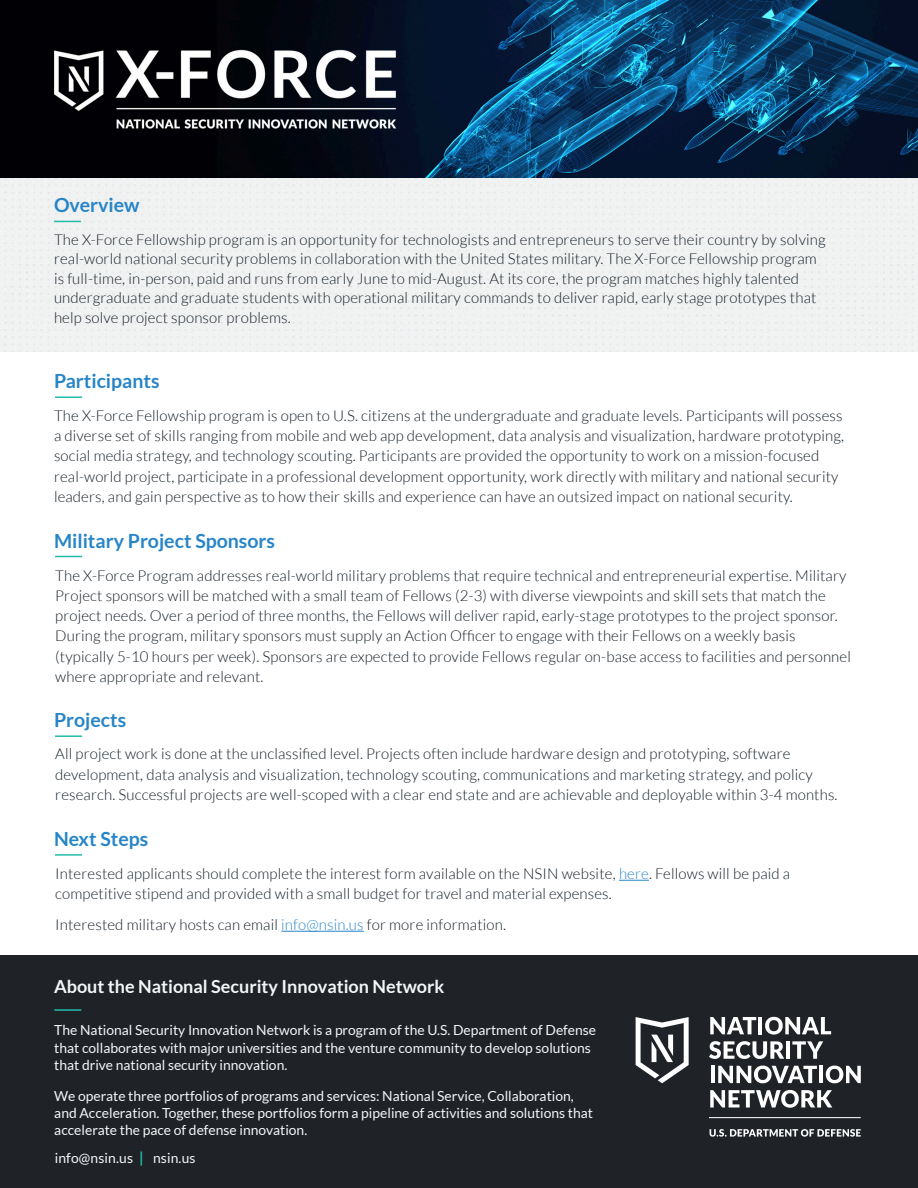
<style>
.page{position:relative;width:918px;height:1188px;background:#fff}
.page>*{position:absolute;margin:0;border:0;box-sizing:border-box;transform-origin:0 0}
.t1{font:700 19.5px "Lato";color:#2785c7}
.t2{font:700 18px "Lato";color:#f4f7f7}
.t3{font:300 15px/20.2px "Lato";letter-spacing:.01em;color:#121d26}
.t4{font:13.8px/17.2px "Lato";color:#f4f7f7}
.s1{color:#2785c7}
.s2{color:#f3f6f7}
.s3{font-weight:700;font-size:15px;color:#22bcac}
</style>
<div class="page">
<img style="left:0;top:0;width:918px;height:352px">
<svg style="left:54px;top:221px;width:27px;height:1px"></svg>
<hr style="left:619px;top:880px;width:30px;height:1px;background:#2785c7">
<hr style="left:281px;top:931px;width:83px;height:1px;background:#2785c7">
<hr style="left:55px;top:396px;width:27px;height:2px;background:#22bcac">
<svg style="left:55px;top:556px;width:27px;height:1px"></svg>
<hr style="left:55px;top:735px;width:27px;height:2px;background:#22bcac">
<hr style="left:55px;top:854px;width:27px;height:2px;background:#22bcac">
<div style="left:0;top:956px;width:918px;height:232px;background:#1f2328"></div>
<hr style="left:54px;top:1009px;width:27px;height:2px;background:#22bcac">
<svg style="left:636px;top:1017px;width:53px;height:66px"></svg>
<svg style="left:710px;top:1017px;width:46px;height:17px"></svg>
<hr style="left:758px;top:1017px;width:4px;height:17px;background:#fff">
<svg style="left:765px;top:1017px;width:66px;height:18px"></svg>
<svg style="left:709px;top:1041px;width:75px;height:18px"></svg>
<hr style="left:786px;top:1041px;width:4px;height:18px;background:#fff">
<svg style="left:792px;top:1041px;width:31px;height:18px"></svg>
<hr style="left:711px;top:1066px;width:4px;height:17px;background:#fff">
<svg style="left:718px;top:1066px;width:99px;height:17px"></svg>
<hr style="left:819px;top:1066px;width:4px;height:17px;background:#fff">
<svg style="left:826px;top:1066px;width:35px;height:17px"></svg>
<svg style="left:710px;top:1090px;width:122px;height:18px"></svg>
<hr style="left:709px;top:1117px;width:152px;height:1px;background:#fff">
<svg style="left:710px;top:1129px;width:151px;height:8px"></svg>
<p class="t1" style="left:54px;top:194px;width:87px">Overview</p>
<p class="t3" style="left:54px;top:230px;width:773px;line-height:19.5px">The X-Force Fellowship program is an opportunity for technologists and entrepreneurs to serve their country by solving real-world national security problems in collaboration with the United States military. The X-Force Fellowship program is full-time, in-person, paid and runs from early June to mid-August. At its core, the program matches highly talented undergraduate and graduate students with operational military commands to deliver rapid, early stage prototypes that help solve project sponsor problems.</p>
<p class="t1" style="left:54px;top:370px;width:107px">Participants</p>
<p class="t3" style="left:54px;top:405px;width:792px">The X-Force Fellowship program is open to U.S. citizens at the undergraduate and graduate levels. Participants will possess a diverse set of skills ranging from mobile and web app development, data analysis and visualization, hardware prototyping, social media strategy, and technology scouting. Participants are provided the opportunity to work on a mission-focused real-world project, participate in a professional development opportunity, work directly with military and national security leaders, and gain perspective as to how their skills and experience can have an outsized impact on national security.</p>
<p class="t1" style="left:54px;top:529px;width:223px">Military Project Sponsors</p>
<p class="t3" style="left:55px;top:565px;width:797px">The X-Force Program addresses real-world military problems that require technical and entrepreneurial expertise. Military Project sponsors will be matched with a small team of Fellows (2-3) with diverse viewpoints and skill sets that match the project needs. Over a period of three months, the Fellows will deliver rapid, early-stage prototypes to the project sponsor.<br>During the program, military sponsors must supply an Action Officer to engage with their Fellows on a weekly basis (typically 5-10 hours per week). Sponsors are expected to provide Fellows regular on-base access to facilities and personnel where appropriate and relevant.</p>
<p class="t1" style="left:54px;top:709px;width:74px">Projects</p>
<p class="t3" style="left:55px;top:744px;width:784px">All project work is done at the unclassified level. Projects often include hardware design and prototyping, software development, data analysis and visualization, technology scouting, communications and marketing strategy, and policy research. Successful projects are well-scoped with a clear end state and are achievable and deployable within 3-4 months.</p>
<p class="t1" style="left:54px;top:828px;width:96px">Next Steps</p>
<p class="t3" style="left:55px;top:864px;width:736px;line-height:19.5px">Interested applicants should complete the interest form available on the NSIN website, <span class="s1">here</span>. Fellows will be paid a competitive stipend and provided with a small budget for travel and material expenses.</p>
<p class="t3" style="left:55px;top:915px;width:452px">Interested military hosts can email <span class="s1">info@nsin.us</span> for more information.</p>
<p class="t2" style="left:54px;top:976px;width:392px">About the National Security Innovation Network</p>
<p class="t4" style="left:54px;top:1022px;width:543px">The National Security Innovation Network is a program of the U.S. Department of Defense that collaborates with major universities and the venture community to develop solutions that drive national security innovation.</p>
<p class="t4" style="left:54px;top:1087px;width:540px">We oper<span class="s2">ate three po</span>rtfolios of programs and services: National Service, Collaboration, and Acceleration. Together, these portfolios form a pipeline of activities and solutions that accelerate the pace of defense innovation.</p>
<p class="t4" style="left:55px;top:1149px;width:142px">info@nsin.us <span class="s3">|</span> nsin.us</p>
</div>
